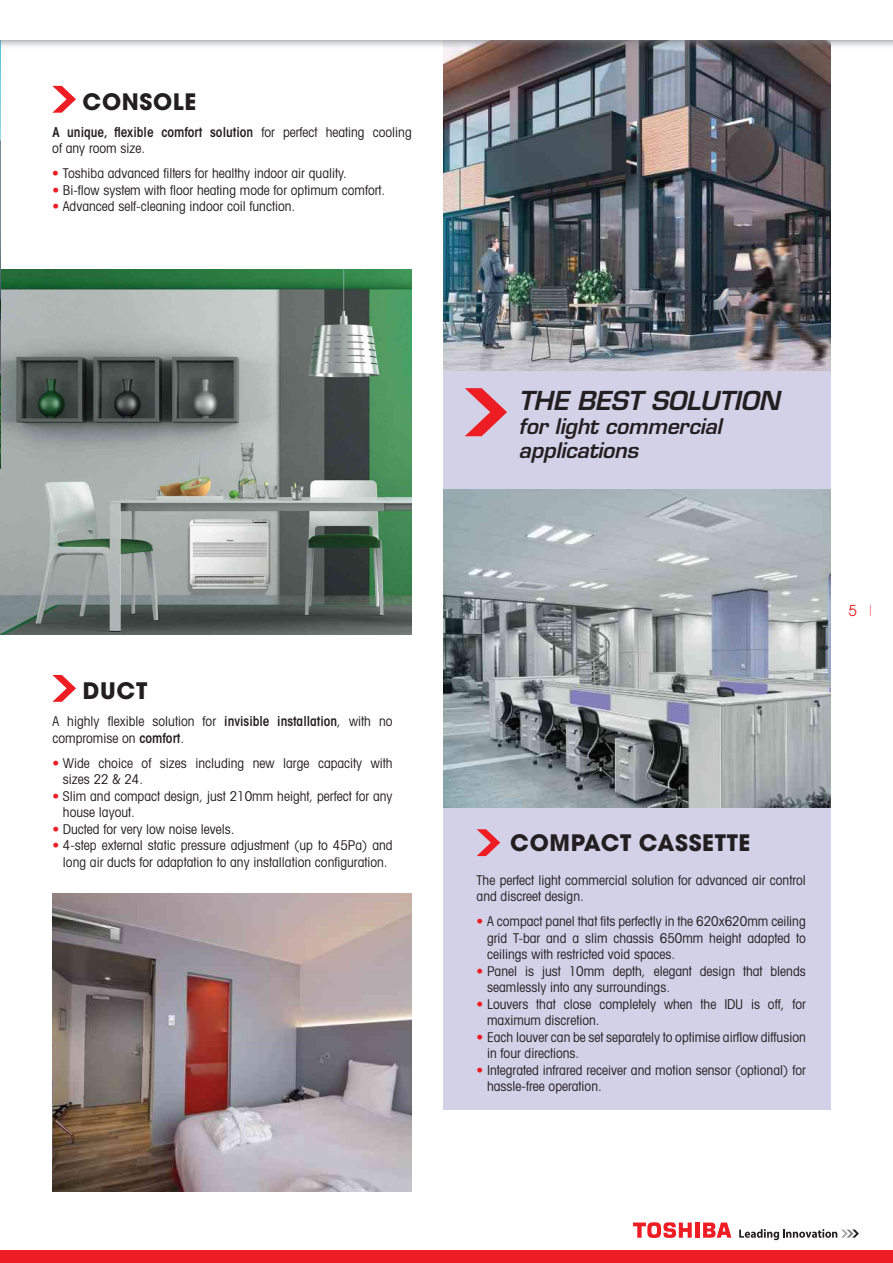
<style>
.page{position:relative;width:893px;height:1263px;background:#fff}
.page>*{position:absolute;margin:0;border:0;box-sizing:border-box;transform-origin:0 0}
.t1{font:italic 600 25.5px "Eurostile";letter-spacing:-.01em;color:#231f20}
.t2{font:700 22.65px "Avant Garde";color:#231f20}
.t3{font:700 22.5px "Avant Garde";letter-spacing:.03em;color:#231f20}
.t4{font:italic 600 21px/24px "Eurostile";letter-spacing:-.01em;color:#231f20}
.t5{font:15px "Avant Garde";color:#ee1d23}
.t6{font:condensed 13.5px/16.5px "Avant Garde";color:#231f20}
.t7{font:600 condensed 13.5px "ITC Avant Garde Std";color:#231f20}
.s1{font-family:"Avant Garde";font-weight:400}
.s2{color:#ee1d23}
.s3{font-family:"ITC Avant Garde Std";font-weight:600}
.s4{font-weight:200}
</style>
<div class="page">
<div style="left:443px;top:21px;width:388px;height:1089px;background:#d3d1e8"></div>
<img style="left:443px;top:489px;width:388px;height:318px">
<img style="left:443px;top:88px;width:388px;height:282px">
<svg style="left:477px;top:829px;width:23px;height:27px"></svg>
<svg style="left:465px;top:388px;width:42px;height:48px"></svg>
<img style="left:0;top:269px;width:412px;height:366px">
<img style="left:0;top:88px;width:1px;height:380px">
<img style="left:52px;top:893px;width:360px;height:298px">
<svg style="left:52px;top:88px;width:24px;height:25px"></svg>
<svg style="left:52px;top:675px;width:24px;height:27px"></svg>
<hr style="left:695px;top:1222px;width:4px;height:16px;background:#ee1d23">
<svg style="left:703px;top:1222px;width:28px;height:16px"></svg>
<svg style="left:633px;top:1222px;width:59px;height:16px"></svg>
<svg style="left:739px;top:1229px;width:120px;height:11px"></svg>
<div style="left:0;top:0;width:893px;height:88px;background:#808285;opacity:.85"></div>
<div style="left:0;top:0;width:893px;height:39px;background:#fff"></div>
<div style="left:0;top:1250px;width:893px;height:13px;background:#ee1d23"></div>
<h3 class="t3" style="left:83px;top:87px;width:115px">CONSOLE</h3>
<p class="t7" style="left:52px;top:124px;width:361px">A unique, flexible comfort solution <span class="s1">for perfect heating cooling</span></p>
<p class="t6" style="left:52px;top:140px;width:94px">of any room size.</p>
<p class="t6" style="left:52px;top:165px;width:296px"><span class="s2">•</span> Toshiba advanced filters for healthy indoor air quality.</p>
<p class="t6" style="left:52px;top:182px;width:334px"><span class="s2">•</span> Bi-flow system with floor heating mode for optimum comfort.</p>
<p class="t6" style="left:52px;top:198px;width:244px"><span class="s2">•</span> Advanced self-cleaning indoor coil function.</p>
<h2 class="t2" style="left:83px;top:676px;width:66px">DUCT</h2>
<p class="t6" style="left:52px;top:713px;width:342px">A highly flexible solution for <span class="s3">invisible installation</span>, with no compromise on <span class="s3">comfort</span>.</p>
<p class="t6" style="left:63px;top:754px;width:331px;text-indent:-11px"><span class="s2">•</span> Wide choice of sizes including new large capacity with sizes 22 &amp; 24.</p>
<p class="t6" style="left:63px;top:787px;width:331px;text-indent:-11px"><span class="s2">•</span> Slim and compact design, just 210mm height, perfect for any house layout.</p>
<p class="t6" style="left:52px;top:820px;width:184px"><span class="s2">•</span> Ducted for very low noise levels.</p>
<p class="t6" style="left:52px;top:837px;width:342px;text-align:center"><span class="s2">•</span> 4-step external static pressure adjustment (up to 45Pa) and long air ducts for adaptation to any installation configuration.</p>
<h1 class="t1" style="left:519px;top:384px;width:262px">THE BEST SOLUTION</h1>
<h3 class="t4" style="left:519px;top:414px;width:205px">for light commercial applications</h3>
<p class="t5" style="left:848px;top:601px;width:25px">5 <span class="s4">I</span></p>
<h3 class="t3" style="left:510px;top:828px;width:242px">COMPACT CASSETTE</h3>
<p class="t6" style="left:477px;top:871px;width:331px">The perfect light commercial solution for advanced air control and discreet design.</p>
<p class="t6" style="left:487px;top:913px;width:320px;text-align:justify;text-indent:-11px"><span class="s2">•</span> A compact panel that fits perfectly in the 620x620mm ceiling grid T-bar and a slim chassis 650mm height adapted to ceilings with restricted void spaces.</p>
<p class="t6" style="left:487px;top:962px;width:320px;text-indent:-11px"><span class="s2">•</span> Panel is just 10mm depth, elegant design that blends seamlessly into any surroundings.</p>
<p class="t6" style="left:487px;top:995px;width:320px;text-indent:-11px"><span class="s2">•</span> Louvers that close completely when the IDU is off, for maximum discretion.</p>
<p class="t6" style="left:487px;top:1028px;width:320px;text-indent:-11px"><span class="s2">•</span> Each louver can be set separately to optimise airflow diffusion in four directions.</p>
<p class="t6" style="left:487px;top:1061px;width:320px;text-indent:-11px"><span class="s2">•</span> Integrated infrared receiver and motion sensor (optional) for hassle-free operation.</p>
</div>
